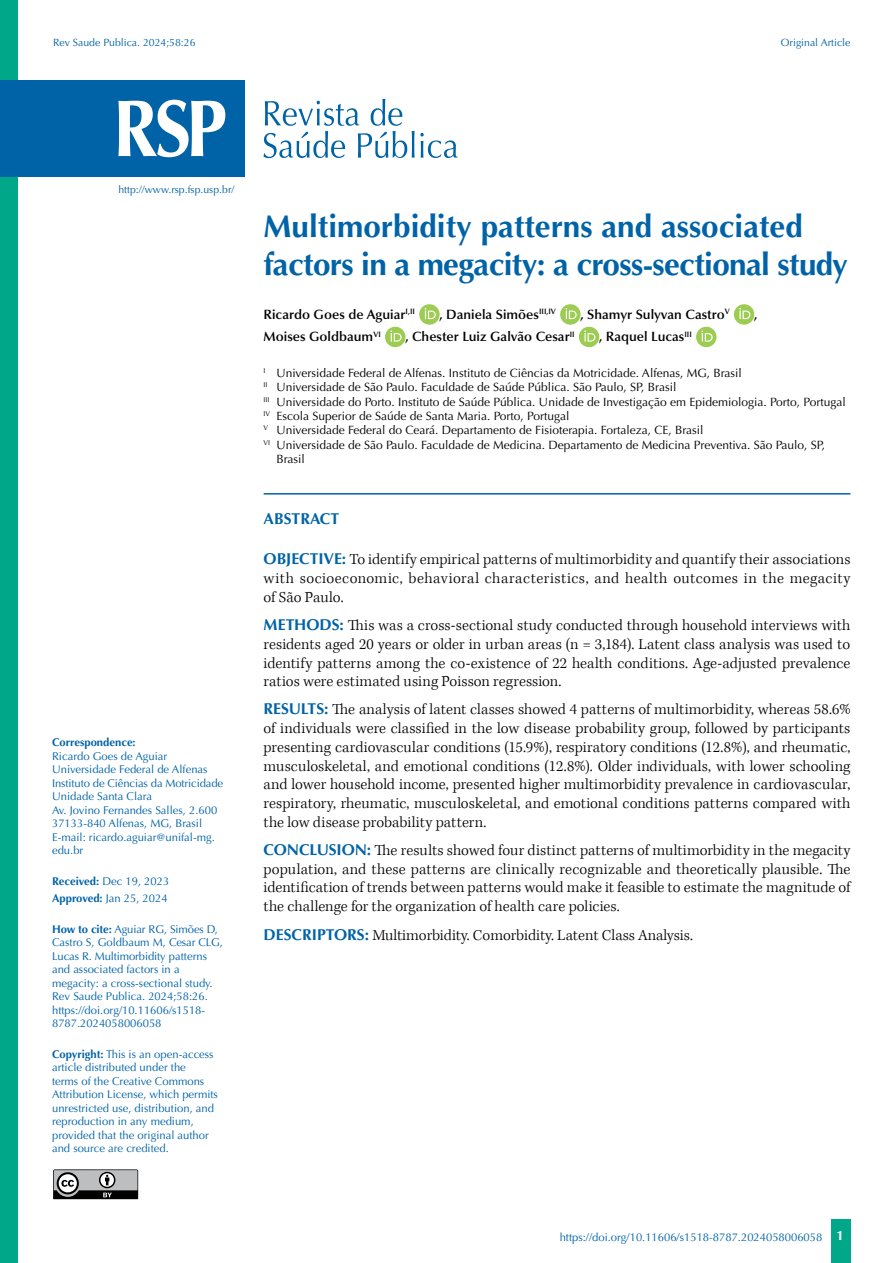
<style>
.page{position:relative;width:893px;height:1263px;background:#fff}
.page>*{position:absolute;margin:0;border:0;box-sizing:border-box;transform-origin:0 0}
.t1{font:700 31.5px/37.8px "Optima LT Std";color:#0063a7}
.t2{font:300 15.75px/18.9px "Kepler Std";letter-spacing:.005em;color:#000;text-align:justify}
.t3{font:700 15.75px "Optima LT Std";color:#0063a7}
.t4{font:600 13.5px "Optima LT Std";color:#000}
.t5{font:12px "Optima LT Std";color:#000}
.t6{font:11.25px/13.5px "Optima LT Std";color:#0063a7}
.t7{font:11.25px "Optima LT";color:#0063a7}
.t8{font:700 11.25px "Optima LT Std";color:#0063a7}
.t9{font:10.5px "Optima LT Std";color:#0063a7}
.s1{font-weight:700}
.s2{font-family:"Optima LT Std";font-weight:700;color:#0063a7}
.s3{font-family:"Optima LT Std";font-weight:700;font-size:13.5px;color:#fff}
</style>
<div class="page">
<div style="left:831px;top:1220px;width:20px;height:43px;background:#00a788"></div>
<svg style="left:53px;top:1169px;width:85px;height:30px;background:#7e7f80"></svg>
<div style="left:0;top:0;width:18px;height:1263px;background:#00a788"></div>
<hr style="left:264px;top:493px;width:586px;height:1px;background:#0063a7">
<svg style="left:419px;top:304px;width:21px;height:21px"></svg>
<svg style="left:425px;top:308px;width:11px;height:11px"></svg>
<svg style="left:560px;top:304px;width:21px;height:21px"></svg>
<svg style="left:566px;top:308px;width:11px;height:11px"></svg>
<div style="left:734px;top:304px;width:20px;height:21px;background:#9ccc51;border-radius:50%"></div>
<svg style="left:739px;top:308px;width:11px;height:11px"></svg>
<div style="left:385px;top:327px;width:20px;height:20px;background:#9ccc51;border-radius:50%"></div>
<svg style="left:390px;top:330px;width:12px;height:12px"></svg>
<div style="left:579px;top:327px;width:20px;height:20px;background:#9ccc51;border-radius:50%"></div>
<svg style="left:584px;top:330px;width:11px;height:12px"></svg>
<div style="left:696px;top:327px;width:20px;height:20px;background:#9ccc51;border-radius:50%"></div>
<svg style="left:702px;top:330px;width:11px;height:12px"></svg>
<svg style="left:263px;top:99px;width:195px;height:59px"></svg>
<div style="left:0;top:80px;width:244px;height:96px;background:#0063a7"></div>
<svg style="left:118px;top:100px;width:107px;height:57px"></svg>
<p class="t9" style="left:53px;top:36px;width:144px">Rev Saude Publica. 2024;58:26</p>
<p class="t9" style="left:781px;top:36px;width:71px">Original Article</p>
<p class="t9" style="left:118px;top:183px;width:117px">http://www.rsp.fsp.usp.br/</p>
<p class="t8" style="left:52px;top:736px;width:85px">Correspondence:</p>
<p class="t6" style="left:52px;top:749px;width:173px">Ricardo Goes de Aguiar<br>Universidade Federal de Alfenas<br>Instituto de Ciências da Motricidade<br>Unidade Santa Clara<br>Av. Jovino Fernandes Salles, 2.600<br>37133-840 Alfenas, MG, Brasil<br>E-mail: ricardo.aguiar@unifal-mg. edu.br</p>
<p class="t6" style="left:52px;top:872px;width:119px;line-height:17.7px"><span class="s1">Received:</span> Dec 19, 2023<br><span class="s1">Approved:</span> Jan 25, 2024</p>
<p class="t6" style="left:52px;top:922px;width:172px"><span class="s1">How to cite:</span> Aguiar RG, Simões D,<br>Castro S, Goldbaum M, Cesar CLG,<br>Lucas R. Multimorbidity patterns and associated factors in a megacity: a cross-sectional study.<br>Rev Saude Publica. 2024;58:26. https://doi.org/10.11606/s1518-<br>8787.2024058006058</p>
<p class="t6" style="left:52px;top:1047px;width:167px"><span class="s1">Copyright:</span> This is an open-access article distributed under the<br>terms of the Creative Commons<br>Attribution License, which permits unrestricted use, distribution, and reproduction in any medium, provided that the original author and source are credited.</p>
<h1 class="t1" style="left:264px;top:208px;width:586px">Multimorbidity patterns and associated factors in a megacity: a cross-sectional study</h1>
<p class="t4" style="left:264px;top:306px;width:153px">Ricardo Goes de Aguiar<sup>I,II</sup></p>
<p class="t4" style="left:440px;top:306px;width:118px">, Daniela Simões<sup>III,IV</sup></p>
<p class="t4" style="left:581px;top:306px;width:151px">, Shamyr Sulyvan Castro<sup>V</sup></p>
<p class="t4" style="left:754px;top:306px;width:5px">,</p>
<p class="t4" style="left:264px;top:329px;width:119px">Moises Goldbaum<sup>VI</sup></p>
<p class="t4" style="left:405px;top:329px;width:171px">, Chester Luiz Galvão Cesar<sup>II</sup></p>
<p class="t4" style="left:599px;top:329px;width:94px">, Raquel Lucas<sup>III</sup></p>
<p class="t5" style="left:264px;top:366px;width:480px"><sup>I</sup> Universidade Federal de Alfenas. Instituto de Ciências da Motricidade. Alfenas, MG, Brasil</p>
<p class="t5" style="left:264px;top:380px;width:414px"><sup>II</sup> Universidade de São Paulo. Faculdade de Saúde Pública. São Paulo, SP, Brasil</p>
<p class="t5" style="left:264px;top:395px;width:584px"><sup>III</sup> Universidade do Porto. Instituto de Saúde Pública. Unidade de Investigação em Epidemiologia. Porto, Portugal</p>
<p class="t5" style="left:264px;top:409px;width:307px"><sup>IV</sup> Escola Superior de Saúde de Santa Maria. Porto, Portugal</p>
<p class="t5" style="left:264px;top:423px;width:441px"><sup>V</sup> Universidade Federal do Ceará. Departamento de Fisioterapia. Fortaleza, CE, Brasil</p>
<p class="t5" style="left:264px;top:438px;width:563px"><sup>VI</sup> Universidade de São Paulo. Faculdade de Medicina. Departamento de Medicina Preventiva. São Paulo, SP,</p>
<p class="t5" style="left:276px;top:452px;width:30px">Brasil</p>
<p class="t3" style="left:264px;top:510px;width:77px">ABSTRACT</p>
<p class="t2" style="left:264px;top:551px;width:588px"><span class="s2">OBJECTIVE:</span> To identify empirical patterns of multimorbidity and quantify their associations with socioeconomic, behavioral characteristics, and health outcomes in the megacity of São Paulo.</p>
<p class="t2" style="left:264px;top:616px;width:588px"><span class="s2">METHODS:</span> This was a cross-sectional study conducted through household interviews with residents aged 20 years or older in urban areas (n = 3,184). Latent class analysis was used to identify patterns among the co-existence of 22 health conditions. Age-adjusted prevalence ratios were estimated using Poisson regression.</p>
<p class="t2" style="left:264px;top:700px;width:588px"><span class="s2">RESULTS:</span> The analysis of latent classes showed 4 patterns of multimorbidity, whereas 58.6% of individuals were classified in the low disease probability group, followed by participants presenting cardiovascular conditions (15.9%), respiratory conditions (12.8%), and rheumatic, musculoskeletal, and emotional conditions (12.8%). Older individuals, with lower schooling and lower household income, presented higher multimorbidity prevalence in cardiovascular, respiratory, rheumatic, musculoskeletal, and emotional conditions patterns compared with the low disease probability pattern.</p>
<p class="t2" style="left:264px;top:841px;width:588px"><span class="s2">CONCLUSION:</span> The results showed four distinct patterns of multimorbidity in the megacity population, and these patterns are clinically recognizable and theoretically plausible. The identification of trends between patterns would make it feasible to estimate the magnitude of the challenge for the organization of health care policies.</p>
<p class="t2" style="left:264px;top:926px;width:431px"><span class="s2">DESCRIPTORS:</span> Multimorbidity. Comorbidity. Latent Class Analysis.</p>
<p class="t7" style="left:560px;top:1230px;width:286px">https://doi.org/10.11606/s1518-8787.2024058006058 <span class="s3">1</span></p>
</div>
